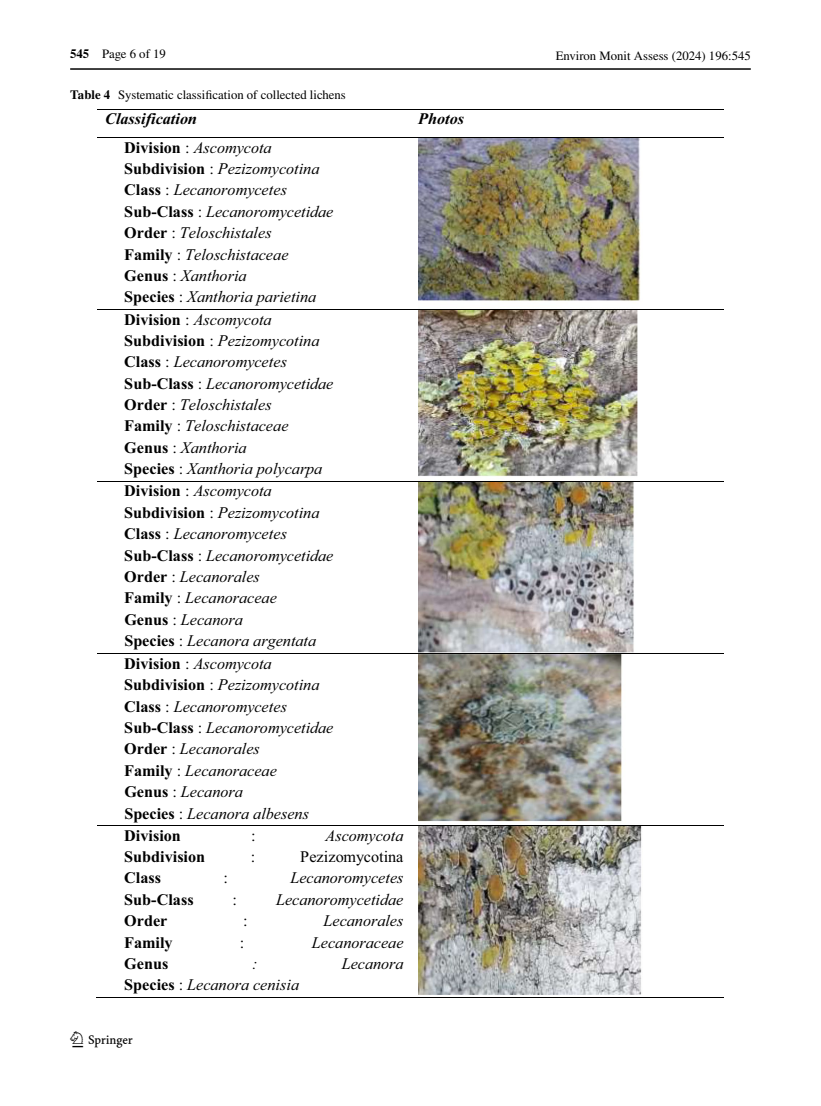
<style>
.page{position:relative;width:821px;height:1106px;background:#fff}
.page>*{position:absolute;margin:0;border:0;box-sizing:border-box;transform-origin:0 0}
.t1{font:22.5px "Springnew Regular 2";color:#000}
.t2{font:italic 16.2px/21.5px "Times New Roman";color:#000}
.t3{font:700 16.2px "Times New Roman";color:#000}
.t4{font:italic 700 16.2px "Times New Roman";color:#000}
.t5{font:16.2px "Times New Roman";color:#000}
.t6{font:12.75px "STIX";color:#000}
.s1{font-weight:700}
.s2{font-weight:700;font-style:normal}
.s3{font-style:normal}
</style>
<div class="page">
<hr style="left:70px;top:68px;width:680px;height:2px;background:#000">
<img style="left:418px;top:138px;width:224px;height:856px">
<hr style="left:98px;top:109px;width:313px;height:1px;background:#000">
<hr style="left:411px;top:109px;width:313px;height:1px;background:#000">
<hr style="left:98px;top:137px;width:313px;height:1px;background:#000">
<hr style="left:411px;top:137px;width:313px;height:1px;background:#000">
<hr style="left:98px;top:309px;width:313px;height:1px;background:#000">
<hr style="left:411px;top:309px;width:313px;height:1px;background:#000">
<hr style="left:98px;top:481px;width:313px;height:1px;background:#000">
<hr style="left:411px;top:481px;width:313px;height:1px;background:#000">
<hr style="left:98px;top:653px;width:313px;height:1px;background:#000">
<hr style="left:411px;top:653px;width:313px;height:1px;background:#000">
<hr style="left:98px;top:825px;width:313px;height:1px;background:#000">
<hr style="left:411px;top:825px;width:313px;height:1px;background:#000">
<hr style="left:97px;top:997px;width:314px;height:1px;background:#000">
<hr style="left:410px;top:997px;width:314px;height:1px;background:#000">
<p class="t6" style="left:70px;top:45px;width:97px"><span class="s1">545</span> Page 6 of 19</p>
<p class="t6" style="left:70px;top:86px;width:277px"><span class="s1">Table 4</span> Systematic classification of collected lichens</p>
<p class="t4" style="left:105px;top:108px;width:93px">Classification</p>
<p class="t4" style="left:418px;top:107px;width:47px">Photos</p>
<p class="t2" style="left:124px;top:136px;width:211px"><span class="s2">Division</span> <span class="s3">:</span> Ascomycota<br><span class="s2">Subdivision</span> <span class="s3">:</span> Pezizomycotina<br><span class="s2">Class</span> <span class="s3">:</span> Lecanoromycetes<br><span class="s2">Sub-Class</span> <span class="s3">:</span> Lecanoromycetidae<br><span class="s2">Order</span> <span class="s3">:</span> Teloschistales<br><span class="s2">Family</span> <span class="s3">:</span> Teloschistaceae<br><span class="s2">Genus</span> <span class="s3">:</span> Xanthoria<br><span class="s2">Species</span> <span class="s3">:</span> Xanthoria parietina<br><span class="s2">Division</span> <span class="s3">:</span> Ascomycota<br><span class="s2">Subdivision</span> <span class="s3">:</span> Pezizomycotina<br><span class="s2">Class</span> <span class="s3">:</span> Lecanoromycetes<br><span class="s2">Sub-Class</span> <span class="s3">:</span> Lecanoromycetidae<br><span class="s2">Order</span> <span class="s3">:</span> Teloschistales<br><span class="s2">Family</span> <span class="s3">:</span> Teloschistaceae<br><span class="s2">Genus</span> <span class="s3">:</span> Xanthoria<br><span class="s2">Species</span> <span class="s3">:</span> Xanthoria polycarpa<br><span class="s2">Division</span> <span class="s3">:</span> Ascomycota<br><span class="s2">Subdivision</span> <span class="s3">:</span> Pezizomycotina<br><span class="s2">Class</span> <span class="s3">:</span> Lecanoromycetes<br><span class="s2">Sub-Class</span> <span class="s3">:</span> Lecanoromycetidae<br><span class="s2">Order</span> <span class="s3">:</span> Lecanorales<br><span class="s2">Family</span> <span class="s3">:</span> Lecanoraceae<br><span class="s2">Genus</span> <span class="s3">:</span> Lecanora<br><span class="s2">Species</span> <span class="s3">:</span> Lecanora argentata</p>
<p class="t2" style="left:124px;top:652px;width:211px"><span class="s2">Division</span> <span class="s3">:</span> Ascomycota<br><span class="s2">Subdivision</span> <span class="s3">:</span> Pezizomycotina<br><span class="s2">Class</span> <span class="s3">:</span> Lecanoromycetes<br><span class="s2">Sub-Class</span> <span class="s3">:</span> Lecanoromycetidae<br><span class="s2">Order</span> <span class="s3">:</span> Lecanorales<br><span class="s2">Family</span> <span class="s3">:</span> Lecanoraceae<br><span class="s2">Genus</span> <span class="s3">:</span> Lecanora<br><span class="s2">Species</span> <span class="s3">:</span> Lecanora albesens<br><span class="s2">Division</span></p>
<p class="t5" style="left:251px;top:829px;width:6px">:</p>
<p class="t2" style="left:325px;top:824px;width:79px">Ascomycota</p>
<p class="t3" style="left:124px;top:845px;width:82px">Subdivision</p>
<p class="t5" style="left:251px;top:850px;width:6px">:</p>
<p class="t5" style="left:300px;top:850px;width:105px">Pezizomycotina</p>
<p class="t3" style="left:124px;top:866px;width:38px">Class</p>
<p class="t5" style="left:224px;top:872px;width:6px">:</p>
<p class="t2" style="left:290px;top:866px;width:115px">Lecanoromycetes</p>
<p class="t3" style="left:124px;top:887px;width:71px">Sub-Class</p>
<p class="t5" style="left:233px;top:893px;width:6px">:</p>
<p class="t2" style="left:276px;top:888px;width:129px">Lecanoromycetidae</p>
<p class="t3" style="left:124px;top:909px;width:45px">Order</p>
<p class="t5" style="left:243px;top:915px;width:6px">:</p>
<p class="t2" style="left:323px;top:909px;width:81px">Lecanorales</p>
<p class="t3" style="left:124px;top:930px;width:50px">Family</p>
<p class="t5" style="left:240px;top:936px;width:6px">:</p>
<p class="t2" style="left:312px;top:931px;width:93px">Lecanoraceae</p>
<p class="t3" style="left:124px;top:951px;width:45px">Genus</p>
<p class="t2" style="left:252px;top:952px;width:7px">:</p>
<p class="t2" style="left:342px;top:952px;width:63px">Lecanora</p>
<p class="t2" style="left:124px;top:973px;width:176px"><span class="s2">Species</span> <span class="s3">:</span> Lecanora cenisia</p>
<h1 class="t1" style="left:72px;top:1031px;width:62px">1 3</h1>
<p class="t6" style="left:555px;top:47px;width:197px">Environ Monit Assess (2024) 196:545</p>
</div>
